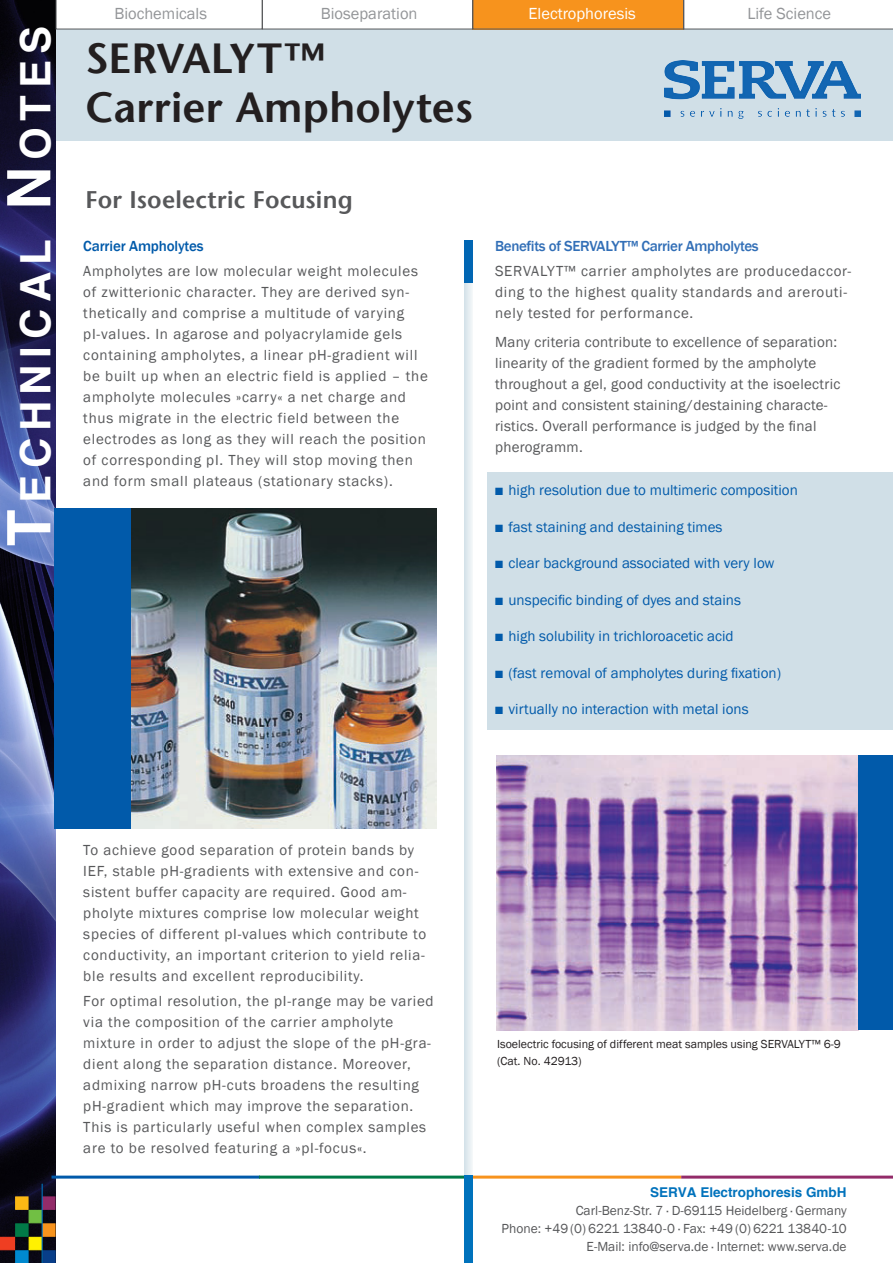
<style>
.page{position:relative;width:893px;height:1263px;background:#fff}
.page>*{position:absolute;margin:0;border:0;box-sizing:border-box;transform-origin:0 0}
.COVER-1___Titelhead{font:600 42px "Stone Sans";letter-spacing:.005em;color:#231f20}
.t1{font:700 42px "Helvetica";letter-spacing:.155em;color:#fff}
.COVER-1___Titelhead-2{font:600 24px "Stone Sans";letter-spacing:.01em;color:#57585a}
.t2{font:16.5px "Franklin Gothic";color:#939598}
.t3{font:16.5px "Franklin Gothic";color:#fff}
.t4{font:15px/21px "Franklin Gothic";letter-spacing:.05em;color:#57585a}
.t5{font:15px "Franklin Gothic";color:#015aaa}
.t6{font:15px/21px "Franklin Gothic";letter-spacing:.02em;color:#57585a}
.t7{font:500 15px "Franklin Gothic";letter-spacing:-.02em;color:#326fb7}
.Absatzformat_1{font:500 15px "Franklin Gothic";letter-spacing:-.01em;color:#015aaa}
.t8{font:13.5px "Franklin Gothic";color:#57585a}
.t9{font:700 13.5px "Helvetica";color:#0072bc}
.t10{font:12px/16.5px "Franklin Gothic";color:#231f20}
.s1{font-size:60px}
</style>
<div class="page">
<div style="left:487px;top:472px;width:406px;height:258px;background:#d0dfe7"></div>
<div style="left:56px;top:29px;width:837px;height:111px;background:#d0dfe7"></div>
<svg style="left:464px;top:283px;width:8px;height:892px;background:#e2ebf0"></svg>
<img style="left:0;top:0;width:56px;height:1196px">
<div style="left:464px;top:240px;width:9px;height:43px;background:#0166b3"></div>
<svg style="left:0;top:1196px;width:56px;height:67px;background:#423e2c"></svg>
<hr style="left:42px;top:1184px;width:1px;height:79px;background:#0072bc">
<hr style="left:52px;top:1175px;width:208px;height:3px;background:#015aaa">
<hr style="left:259px;top:1175px;width:208px;height:3px;background:#017a47">
<hr style="left:467px;top:1175px;width:214px;height:3px;background:#f7931d">
<hr style="left:681px;top:1175px;width:212px;height:3px;background:#932b69">
<div style="left:464px;top:1175px;width:9px;height:88px;background:#0072bc"></div>
<svg style="left:56px;top:0;width:837px;height:29px"></svg>
<img style="left:497px;top:755px;width:361px;height:275px">
<img style="left:131px;top:508px;width:305px;height:321px">
<div style="left:54px;top:508px;width:77px;height:321px;background:#015aaa"></div>
<div style="left:858px;top:755px;width:35px;height:275px;background:#015aaa"></div>
<img style="left:664px;top:61px;width:196px;height:57px">
<p class="t1" style="left:2px;top:546px;width:522px;rotate:-90deg"><span class="s1">T</span>echnical <span class="s1">N</span> otes</p>
<p class="t2" style="left:114px;top:3px;width:94px">Biochemicals</p>
<p class="t2" style="left:321px;top:3px;width:98px">Bioseparation</p>
<p class="t3" style="left:529px;top:3px;width:109px">Electrophoresis</p>
<p class="t2" style="left:747px;top:3px;width:85px">Life Science</p>
<p class="COVER-1___Titelhead" style="left:85px;top:33px;width:241px">SERVALYT™</p>
<p class="COVER-1___Titelhead" style="left:85px;top:82px;width:389px">Carrier Ampholytes</p>
<p class="COVER-1___Titelhead-2" style="left:85px;top:185px;width:269px">For Isoelectric Focusing</p>
<p class="Absatzformat_1" style="left:83px;top:236px;width:122px">Carrier Ampholytes</p>
<p class="t4" style="left:83px;top:261px;width:346px">Ampholytes are low molecular weight molecules of zwitterionic character. They are derived syn&shy;thetically and comprise a multitude of varying pI-values. In agarose and polyacrylamide gels containing ampholytes, a linear pH-gradient will be built up when an electric field is applied – the ampholyte molecules »carry« a net charge and thus migrate in the electric field between the electrodes as long as they will reach the position of corresponding pI. They will stop moving then and form small plateaus (stationary stacks).</p>
<p class="t7" style="left:495px;top:236px;width:265px">Benefits of SERVALYT™ Carrier Ampholytes</p>
<p class="t4" style="left:495px;top:261px;width:358px">SERVALYT™ carrier ampholytes are producedaccor&shy;ding to the highest quality standards and arerouti&shy;nely tested for performance.</p>
<p class="t6" style="left:495px;top:332px;width:347px">Many criteria contribute to excellence of separation: linearity of the gradient formed by the ampholyte throughout a gel, good conductivity at the isoelectric point and consistent staining/destaining characte&shy;ristics. Overall performance is judged by the final pherogramm.</p>
<p class="t5" style="left:508px;top:481px;width:291px">high resolution due to multimeric composition</p>
<p class="t5" style="left:508px;top:517px;width:215px">fast staining and destaining times</p>
<p class="t5" style="left:508px;top:554px;width:268px">clear background associated with very low</p>
<p class="t5" style="left:508px;top:590px;width:234px">unspecific binding of dyes and stains</p>
<p class="t5" style="left:508px;top:627px;width:227px">high solubility in trichloroacetic acid</p>
<p class="t5" style="left:508px;top:663px;width:274px">(fast removal of ampholytes during fixation)</p>
<p class="t5" style="left:508px;top:700px;width:242px">virtually no interaction with metal ions</p>
<p class="t4" style="left:83px;top:839px;width:344px">To achieve good separation of protein bands by IEF, stable pH-gradients with extensive and con&shy;sistent buffer capacity are required. Good am&shy;pholyte mixtures comprise low molecular weight species of different pI-values which contribute to conductivity, an important criterion to yield relia&shy;ble results and excellent reproducibility.</p>
<p class="t4" style="left:83px;top:991px;width:352px">For optimal resolution, the pI-range may be varied via the composition of the carrier ampholyte mixture in order to adjust the slope of the pH-gra&shy;dient along the separation distance. Moreover, admixing narrow pH-cuts broadens the resulting pH-gradient which may improve the separation.<br>This is particularly useful when complex samples are to be resolved featuring a »pI-focus«.</p>
<p class="t10" style="left:497px;top:1036px;width:345px">Isoelectric focusing of different meat samples using SERVALYT™ 6-9 (Cat. No. 42913)</p>
<p class="t9" style="left:650px;top:1181px;width:198px">SERVA Electrophoresis GmbH</p>
<p class="t8" style="left:576px;top:1202px;width:272px">Carl-Benz-Str. 7 · D-69115 Heidelberg · Germany</p>
<p class="t8" style="left:502px;top:1220px;width:346px">Phone: +49 (0) 6221 13840-0 · Fax: +49 (0) 6221 13840-10</p>
<p class="t8" style="left:587px;top:1238px;width:262px">E-Mail: info@serva.de · Internet: www.serva.de</p>
</div>
